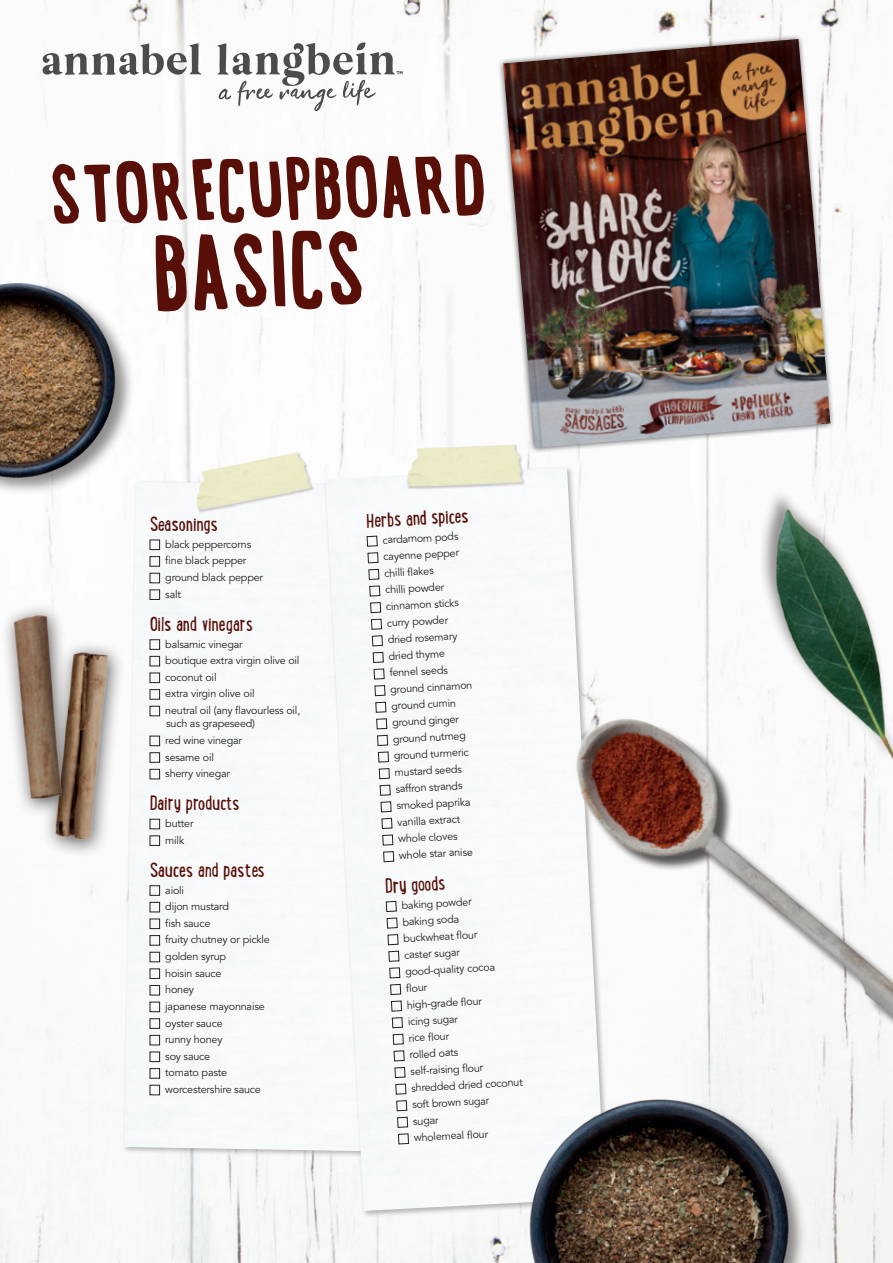
<style>
.page{position:relative;width:893px;height:1263px;background:#fff}
.page>*{position:absolute;margin:0;border:0;box-sizing:border-box;transform-origin:0 0}
.t1{font:109.8px "netwt";color:#570f07}
.t2{font:89.4px "netwt";color:#570f07}
.List_-_HEADINGS{font:18px "Lunch Box";letter-spacing:-.02em;color:#570f07}
.List_-_body_AVENIR{font:10.8px/13.2px "Avenir";letter-spacing:-.02em;color:#231f20}
.List_-_HEADINGS-2{font:10.8px "Avenir";letter-spacing:-.02em;color:#231f20}
</style>
<div class="page">
<img style="left:0;top:0;width:893px;height:1263px">
<img style="left:124px;top:482px;width:199px;height:669px">
<div style="left:196px;top:451px;width:118px;height:62px;background:#231f20;opacity:.3"></div>
<img style="left:197px;top:452px;width:99px;height:58px">
<div style="left:323px;top:465px;width:289px;height:752px;background:#231f20;opacity:.3"></div>
<img style="left:325px;top:467px;width:280px;height:744px">
<div style="left:406px;top:444px;width:120px;height:46px;background:#231f20;opacity:.3"></div>
<img style="left:407px;top:444px;width:106px;height:43px">
<div style="left:529px;top:1097px;width:278px;height:166px;background:#231f20;opacity:.5"></div>
<img style="left:525px;top:1118px;width:266px;height:145px">
<img style="left:0;top:268px;width:159px;height:263px">
<div style="left:41px;top:640px;width:84px;height:218px;background:#fbfbfb"></div>
<img style="left:31px;top:645px;width:89px;height:211px">
<img style="left:0;top:604px;width:81px;height:215px">
<div style="left:758px;top:488px;width:135px;height:272px;background:#fafafa"></div>
<img style="left:742px;top:495px;width:137px;height:166px">
<img style="left:517px;top:661px;width:376px;height:457px">
<svg style="left:42px;top:42px;width:361px;height:69px"></svg>
<div style="left:150px;top:540px;width:10px;height:10px;border:1px solid #231f20"></div>
<div style="left:150px;top:556px;width:10px;height:10px;border:1px solid #231f20"></div>
<div style="left:150px;top:573px;width:10px;height:10px;border:1px solid #231f20"></div>
<div style="left:150px;top:589px;width:10px;height:11px;border:1px solid #231f20"></div>
<div style="left:150px;top:639px;width:10px;height:11px;border:1px solid #231f20"></div>
<div style="left:150px;top:656px;width:10px;height:10px;border:1px solid #231f20"></div>
<div style="left:150px;top:673px;width:10px;height:10px;border:1px solid #231f20"></div>
<div style="left:150px;top:689px;width:10px;height:10px;border:1px solid #231f20"></div>
<div style="left:150px;top:706px;width:10px;height:10px;border:1px solid #231f20"></div>
<div style="left:150px;top:736px;width:10px;height:10px;border:1px solid #231f20"></div>
<div style="left:150px;top:752px;width:10px;height:11px;border:1px solid #231f20"></div>
<div style="left:150px;top:769px;width:10px;height:10px;border:1px solid #231f20"></div>
<div style="left:150px;top:819px;width:10px;height:10px;border:1px solid #231f20"></div>
<div style="left:150px;top:835px;width:10px;height:11px;border:1px solid #231f20"></div>
<div style="left:150px;top:885px;width:10px;height:11px;border:1px solid #231f20"></div>
<div style="left:150px;top:902px;width:10px;height:10px;border:1px solid #231f20"></div>
<div style="left:150px;top:919px;width:10px;height:10px;border:1px solid #231f20"></div>
<div style="left:150px;top:935px;width:10px;height:10px;border:1px solid #231f20"></div>
<div style="left:150px;top:952px;width:10px;height:10px;border:1px solid #231f20"></div>
<div style="left:150px;top:968px;width:10px;height:11px;border:1px solid #231f20"></div>
<div style="left:150px;top:985px;width:10px;height:10px;border:1px solid #231f20"></div>
<div style="left:150px;top:1002px;width:10px;height:10px;border:1px solid #231f20"></div>
<div style="left:150px;top:1018px;width:10px;height:11px;border:1px solid #231f20"></div>
<div style="left:150px;top:1035px;width:10px;height:10px;border:1px solid #231f20"></div>
<div style="left:150px;top:1052px;width:10px;height:10px;border:1px solid #231f20"></div>
<div style="left:150px;top:1068px;width:10px;height:10px;border:1px solid #231f20"></div>
<div style="left:150px;top:1085px;width:10px;height:10px;border:1px solid #231f20"></div>
<svg style="left:366px;top:535px;width:13px;height:28px"></svg>
<svg style="left:368px;top:569px;width:15px;height:77px"></svg>
<svg style="left:373px;top:652px;width:14px;height:77px"></svg>
<svg style="left:377px;top:735px;width:15px;height:77px"></svg>
<svg style="left:381px;top:818px;width:13px;height:44px"></svg>
<svg style="left:386px;top:901px;width:14px;height:77px"></svg>
<svg style="left:390px;top:984px;width:15px;height:77px"></svg>
<svg style="left:394px;top:1067px;width:15px;height:77px"></svg>
<svg style="left:497px;top:33px;width:340px;height:421px"></svg>
<img style="left:503px;top:39px;width:327px;height:409px">
<p class="t2" style="left:49px;top:140px;width:438px;rotate:-1deg">STORECUPBOARD</p>
<p class="t1" style="left:152px;top:206px;width:213px;rotate:-1deg">BASICS</p>
<p class="List_-_HEADINGS" style="left:150px;top:509px;width:70px">Seasonings</p>
<p class="List_-_HEADINGS-2" style="left:165px;top:538px;width:88px">black peppercorns</p>
<p class="List_-_body_AVENIR" style="left:165px;top:554px;width:83px">fine black pepper</p>
<p class="List_-_body_AVENIR" style="left:165px;top:571px;width:99px">ground black pepper</p>
<p class="List_-_body_AVENIR" style="left:165px;top:588px;width:17px">salt</p>
<p class="List_-_HEADINGS" style="left:150px;top:609px;width:105px">Oils and vinegars</p>
<p class="List_-_HEADINGS-2" style="left:165px;top:638px;width:79px">balsamic vinegar</p>
<p class="List_-_body_AVENIR" style="left:165px;top:654px;width:136px">boutique extra virgin olive oil</p>
<p class="List_-_body_AVENIR" style="left:165px;top:671px;width:53px">coconut oil</p>
<p class="List_-_body_AVENIR" style="left:165px;top:687px;width:91px">extra virgin olive oil</p>
<p class="List_-_body_AVENIR" style="left:165px;top:704px;width:137px">neutral oil (any flavourless oil, such as grapeseed)</p>
<p class="List_-_body_AVENIR" style="left:165px;top:734px;width:78px">red wine vinegar</p>
<p class="List_-_body_AVENIR" style="left:165px;top:750px;width:50px">sesame oil</p>
<p class="List_-_body_AVENIR" style="left:165px;top:767px;width:66px">sherry vinegar</p>
<p class="List_-_HEADINGS" style="left:150px;top:788px;width:92px">Dairy products</p>
<p class="List_-_HEADINGS-2" style="left:165px;top:817px;width:30px">butter</p>
<p class="List_-_body_AVENIR" style="left:165px;top:834px;width:20px">milk</p>
<p class="List_-_HEADINGS" style="left:150px;top:854px;width:117px">Sauces and pastes</p>
<p class="List_-_HEADINGS-2" style="left:165px;top:883px;width:20px">aioli</p>
<p class="List_-_body_AVENIR" style="left:165px;top:900px;width:65px">dijon mustard</p>
<p class="List_-_body_AVENIR" style="left:165px;top:917px;width:47px">fish sauce</p>
<p class="List_-_body_AVENIR" style="left:165px;top:933px;width:106px">fruity chutney or pickle</p>
<p class="List_-_body_AVENIR" style="left:165px;top:950px;width:62px">golden syrup</p>
<p class="List_-_body_AVENIR" style="left:165px;top:967px;width:58px">hoisin sauce</p>
<p class="List_-_body_AVENIR" style="left:165px;top:983px;width:30px">honey</p>
<p class="List_-_body_AVENIR" style="left:165px;top:1000px;width:101px">japanese mayonnaise</p>
<p class="List_-_body_AVENIR" style="left:165px;top:1016px;width:59px">oyster sauce</p>
<p class="List_-_body_AVENIR" style="left:165px;top:1033px;width:59px">runny honey</p>
<p class="List_-_body_AVENIR" style="left:165px;top:1050px;width:46px">soy sauce</p>
<p class="List_-_body_AVENIR" style="left:165px;top:1066px;width:63px">tomato paste</p>
<p class="List_-_body_AVENIR" style="left:165px;top:1083px;width:97px">worcestershire sauce</p>
<p class="List_-_HEADINGS" style="left:365px;top:506px;width:104px;rotate:-3deg">Herbs and spices</p>
<p class="List_-_HEADINGS-2" style="left:382px;top:534px;width:77px;rotate:-3deg">cardamom pods</p>
<p class="List_-_body_AVENIR" style="left:383px;top:550px;width:77px;rotate:-3deg">cayenne pepper</p>
<p class="List_-_body_AVENIR" style="left:384px;top:567px;width:51px;rotate:-3deg">chilli fl akes</p>
<p class="List_-_body_AVENIR" style="left:385px;top:583px;width:61px;rotate:-3deg">chilli powder</p>
<p class="List_-_body_AVENIR" style="left:386px;top:600px;width:74px;rotate:-3deg">cinnamon sticks</p>
<p class="List_-_body_AVENIR" style="left:387px;top:617px;width:63px;rotate:-3deg">curry powder</p>
<p class="List_-_body_AVENIR" style="left:387px;top:633px;width:71px;rotate:-3deg">dried rosemary</p>
<p class="List_-_body_AVENIR" style="left:388px;top:650px;width:58px;rotate:-3deg">dried thyme</p>
<p class="List_-_body_AVENIR" style="left:389px;top:666px;width:60px;rotate:-3deg">fennel seeds</p>
<p class="List_-_body_AVENIR" style="left:390px;top:683px;width:84px;rotate:-3deg">ground cinnamon</p>
<p class="List_-_body_AVENIR" style="left:391px;top:700px;width:66px;rotate:-3deg">ground cumin</p>
<p class="List_-_body_AVENIR" style="left:392px;top:716px;width:68px;rotate:-3deg">ground ginger</p>
<p class="List_-_body_AVENIR" style="left:393px;top:733px;width:74px;rotate:-3deg">ground nutmeg</p>
<p class="List_-_body_AVENIR" style="left:394px;top:749px;width:77px;rotate:-3deg">ground turmeric</p>
<p class="List_-_body_AVENIR" style="left:394px;top:766px;width:69px;rotate:-3deg">mustard seeds</p>
<p class="List_-_body_AVENIR" style="left:395px;top:783px;width:68px;rotate:-3deg">saffron strands</p>
<p class="List_-_body_AVENIR" style="left:396px;top:799px;width:76px;rotate:-3deg">smoked paprika</p>
<p class="List_-_body_AVENIR" style="left:397px;top:816px;width:65px;rotate:-3deg">vanilla extract</p>
<p class="List_-_body_AVENIR" style="left:398px;top:832px;width:61px;rotate:-3deg">whole cloves</p>
<p class="List_-_body_AVENIR" style="left:399px;top:849px;width:75px;rotate:-3deg">whole star anise</p>
<p class="List_-_HEADINGS" style="left:384px;top:871px;width:62px;rotate:-3deg">Dry goods</p>
<p class="List_-_HEADINGS-2" style="left:401px;top:899px;width:72px;rotate:-3deg">baking powder</p>
<p class="List_-_body_AVENIR" style="left:402px;top:915px;width:58px;rotate:-3deg">baking soda</p>
<p class="List_-_body_AVENIR" style="left:403px;top:932px;width:76px;rotate:-3deg">buckwheat fl our</p>
<p class="List_-_body_AVENIR" style="left:404px;top:949px;width:57px;rotate:-3deg">caster sugar</p>
<p class="List_-_body_AVENIR" style="left:405px;top:965px;width:92px;rotate:-3deg">good-quality cocoa</p>
<p class="List_-_body_AVENIR" style="left:406px;top:982px;width:23px;rotate:-3deg">fl our</p>
<p class="List_-_body_AVENIR" style="left:407px;top:998px;width:77px;rotate:-3deg">high-grade fl our</p>
<p class="List_-_body_AVENIR" style="left:407px;top:1015px;width:52px;rotate:-3deg">icing sugar</p>
<p class="List_-_body_AVENIR" style="left:408px;top:1032px;width:42px;rotate:-3deg">rice fl our</p>
<p class="List_-_body_AVENIR" style="left:409px;top:1048px;width:50px;rotate:-3deg">rolled oats</p>
<p class="List_-_body_AVENIR" style="left:410px;top:1065px;width:75px;rotate:-3deg">self-raising fl our</p>
<p class="List_-_body_AVENIR" style="left:411px;top:1081px;width:113px;rotate:-3deg">shredded dried coconut</p>
<p class="List_-_body_AVENIR" style="left:412px;top:1098px;width:79px;rotate:-3deg">soft brown sugar</p>
<p class="List_-_body_AVENIR" style="left:413px;top:1115px;width:27px;rotate:-3deg">sugar</p>
<p class="List_-_body_AVENIR" style="left:414px;top:1131px;width:76px;rotate:-3deg">wholemeal fl our</p>
</div>
